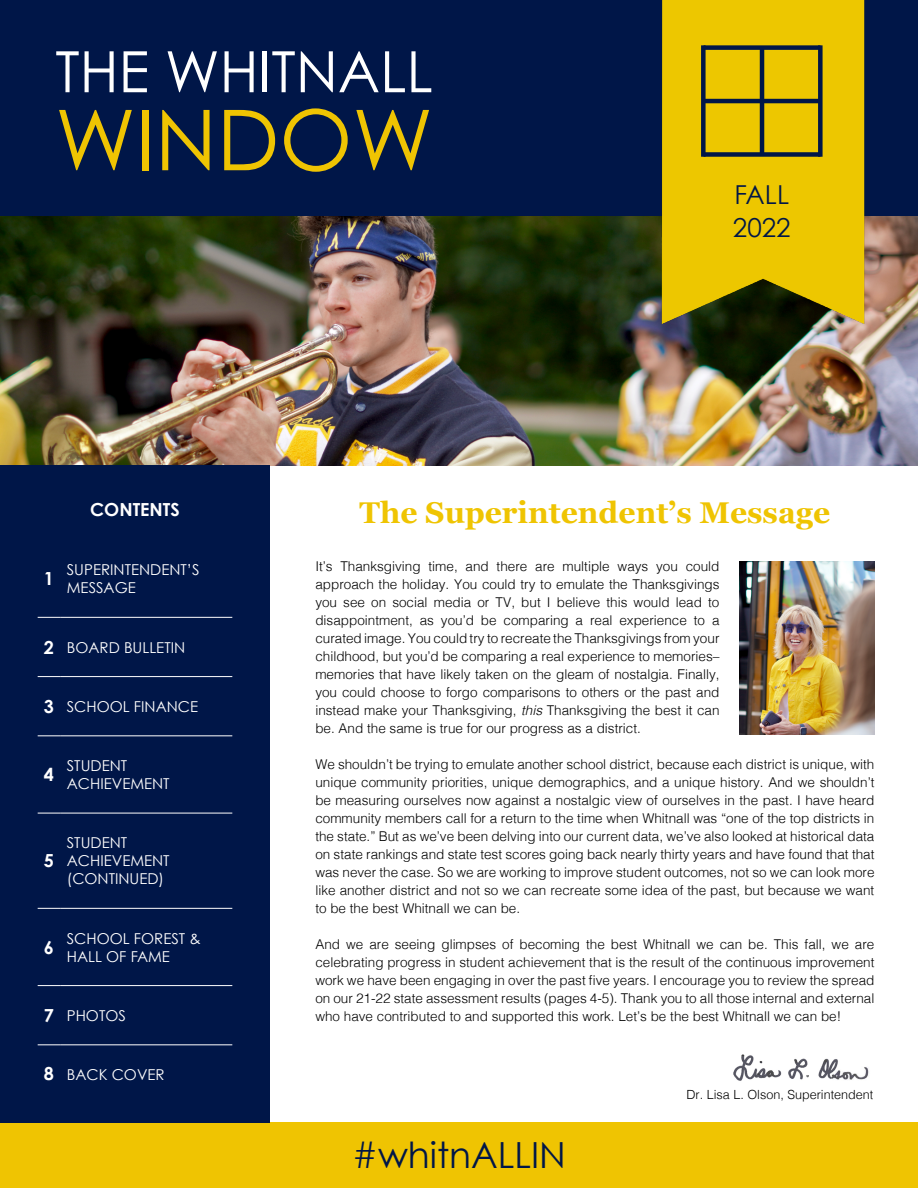
<style>
.page{position:relative;width:918px;height:1188px;background:#fff}
.page>*{position:absolute;margin:0;border:0;box-sizing:border-box;transform-origin:0 0}
.t1{font:84px "Century Gothic Pro";color:#efc402}
.t2{font:57px "Century Gothic Pro";color:#fff}
.t3{font:36px "Century Gothic";color:#001648}
.t4{font:700 30px "Georgia";color:#efc402}
.t5{font:26.1px/32.2px "Century Gothic";color:#001648}
.t6{font:700 18px "Century Gothic";color:#fff}
.t7{font:15px/18px "Century Gothic";color:#fff}
.t8{font:300 13.5px/18px "Helvetica";color:#000;text-align:justify}
.t9{font:300 12.6px "Helvetica";color:#000}
.s1{font-weight:700;font-size:18px}
.s2{font-style:italic}
.s3{font-style:inherit}
</style>
<div class="page">
<img style="left:0;top:215px;width:918px;height:251px">
<div style="left:0;top:0;width:918px;height:215px;background:#001648"></div>
<div style="left:0;top:1123px;width:918px;height:65px;background:#efc402"></div>
<img style="left:733px;top:1054px;width:136px;height:27px">
<div style="left:0;top:466px;width:270px;height:657px;background:#001648"></div>
<svg style="left:38px;top:676px;width:23px;height:1px"></svg>
<hr style="left:61px;top:676px;width:171px;height:1px;background:#fff">
<svg style="left:38px;top:735px;width:23px;height:1px"></svg>
<hr style="left:61px;top:735px;width:171px;height:1px;background:#fff">
<svg style="left:38px;top:813px;width:23px;height:1px"></svg>
<hr style="left:61px;top:813px;width:171px;height:1px;background:#fff">
<svg style="left:38px;top:908px;width:23px;height:1px"></svg>
<hr style="left:61px;top:908px;width:171px;height:1px;background:#fff">
<svg style="left:38px;top:985px;width:23px;height:1px"></svg>
<hr style="left:61px;top:985px;width:171px;height:1px;background:#fff">
<svg style="left:38px;top:1044px;width:23px;height:1px"></svg>
<hr style="left:61px;top:1044px;width:171px;height:1px;background:#fff">
<svg style="left:38px;top:617px;width:23px;height:1px"></svg>
<hr style="left:61px;top:617px;width:171px;height:1px;background:#fff">
<img style="left:740px;top:561px;width:134px;height:173px">
<img style="left:658px;top:0;width:208px;height:323px">
<div style="left:701px;top:45px;width:5px;height:112px;background:#001648"></div>
<div style="left:818px;top:45px;width:5px;height:112px;background:#001648"></div>
<div style="left:704px;top:45px;width:116px;height:5px;background:#001648"></div>
<div style="left:704px;top:152px;width:116px;height:5px;background:#001648"></div>
<hr style="left:760px;top:47px;width:4px;height:106px;background:#001648">
<hr style="left:703px;top:99px;width:117px;height:4px;background:#001648">
<h2 class="t2" style="left:55px;top:37px;width:379px">THE WHITNALL</h2>
<h1 class="t1" style="left:55px;top:89px;width:379px">WINDOW</h1>
<h3 class="t5" style="left:733px;top:178px;width:59px">FALL<br>2022</h3>
<h3 class="t6" style="left:90px;top:498px;width:91px">CONTENTS</h3>
<h3 class="t6" style="left:44px;top:568px;width:12px">1</h3>
<p class="t7" style="left:67px;top:561px;width:134px">SUPERINTENDENT’S<br>MESSAGE</p>
<p class="t7" style="left:44px;top:638px;width:143px"><span class="s1">2</span> BOARD BULLETIN</p>
<p class="t7" style="left:44px;top:697px;width:156px"><span class="s1">3</span> SCHOOL FINANCE</p>
<h3 class="t6" style="left:44px;top:763px;width:12px">4</h3>
<p class="t7" style="left:67px;top:756px;width:104px">STUDENT<br>ACHIEVEMENT</p>
<h3 class="t6" style="left:44px;top:850px;width:12px">5</h3>
<p class="t7" style="left:67px;top:834px;width:104px">STUDENT<br>ACHIEVEMENT (CONTINUED)</p>
<h3 class="t6" style="left:44px;top:936px;width:12px">6</h3>
<p class="t7" style="left:67px;top:929px;width:135px">SCHOOL FOREST &amp;<br>HALL OF FAME</p>
<p class="t7" style="left:44px;top:1006px;width:84px"><span class="s1">7</span> PHOTOS</p>
<p class="t7" style="left:44px;top:1065px;width:123px"><span class="s1">8</span> BACK COVER</p>
<h3 class="t4" style="left:360px;top:490px;width:472px">The Superintendent’s Message</h3>
<p class="t8" style="left:315px;top:556px;width:406px">It’s Thanksgiving time, and there are multiple ways you could approach the holiday. You could try to emulate the Thanksgivings you see on social media or TV, but I believe this would lead to disappointment, as you’d be comparing a real experience to a curated image. You could try to recreate the Thanksgivings from your childhood, but you’d be comparing a real experience to memories– memories that have likely taken on the gleam of nostalgia. Finally, you could choose to forgo comparisons to others or the past and instead make your Thanksgiving, <span class="s2">this</span> Thanksgiving the best it can be. And the same is true for our progress as a district.</p>
<p class="t8" style="left:315px;top:754px;width:561px">We shouldn’t be trying to emulate another school district, because each district is unique, with unique community priorities, unique demographics, and a unique history. And we shouldn’t be measuring ourselves now against a nostalgic view of ourselves in the past. I have heard community members call for a return to the time when Whitnall was “one of the top districts in the state.” But as we’ve been delving into our current data, we’ve also looked at historical data on state rankings and state test scores going back nearly thirty years and have found that that was never the case. So we are working to improve student outcomes, not so we can look more like another district and not so we can recreate some idea of the past, but because we want to be the best Whitnall we can be.</p>
<p class="t8" style="left:315px;top:934px;width:561px">And we are seeing glimpses of becoming the best Whitnall we can be. This fall, we are celebrating progress in student achievement that is the result of the continuous improvement work we have been engaging in over the past five years. I encourage you to review the spread on our 21-22 state assessment results (pages 4-5). Thank you to all those internal and external who have contributed to and supported this work. Let’s be the best Whitnall we can be!</p>
<h3 class="t3" style="left:352px;top:1133px;width:215px"><span class="s3">#</span>whitnALLIN</h3>
<p class="t9" style="left:687px;top:1084px;width:188px">Dr. Lisa L. Olson, Superintendent</p>
</div>
